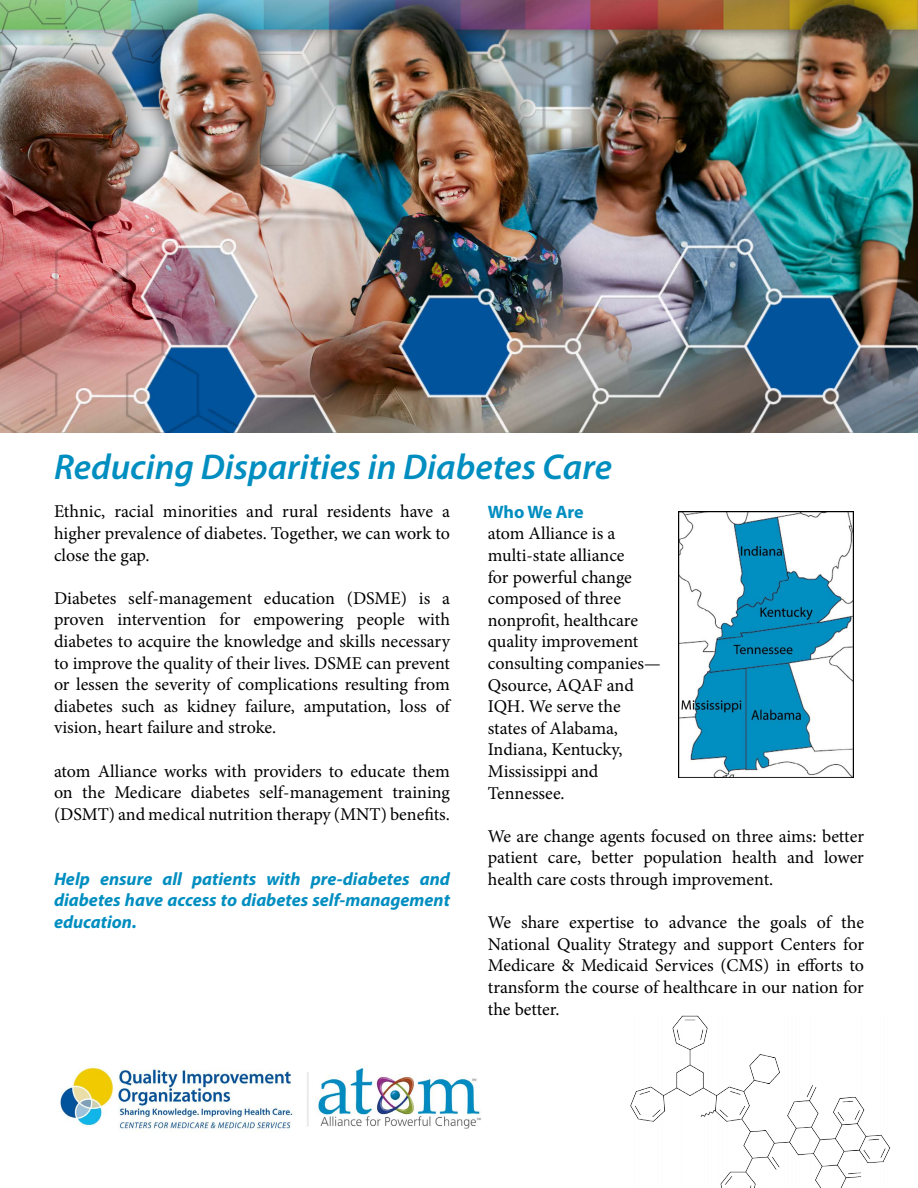
<style>
.page{position:relative;width:918px;height:1188px;background:#fff}
.page>*{position:absolute;margin:0;border:0;box-sizing:border-box;transform-origin:0 0}
.t1{font:italic 600 36px "Myriad Pro";color:#008ec0}
.t2{font:18px/21.6px "Minion Pro";letter-spacing:-.005em;color:#000;text-align:justify}
.t3{font:italic 700 18px/21.6px "Myriad Pro";color:#008ec0;text-align:justify}
.t4{font:700 18px "Myriad Pro";letter-spacing:-.01em;color:#008ec0}
</style>
<div class="page">
<img style="left:0;top:0;width:918px;height:432px">
<img style="left:60px;top:1064px;width:421px;height:69px">
<img style="left:630px;top:1015px;width:260px;height:173px">
<img style="left:679px;top:511px;width:175px;height:267px">
<h1 class="t1" style="left:54px;top:444px;width:559px">Reducing Disparities in Diabetes Care</h1>
<p class="t2" style="left:54px;top:501px;width:398px">Ethnic, racial minorities and rural residents have a higher prevalence of diabetes. Together, we can work to close the gap.</p>
<p class="t2" style="left:54px;top:587px;width:398px">Diabetes self-management education (DSME) is a proven intervention for empowering people with diabetes to acquire the knowledge and skills necessary to improve the quality of their lives. DSME can prevent or lessen the severity of complications resulting from diabetes such as kidney failure, amputation, loss of vision, heart failure and stroke.</p>
<p class="t2" style="left:54px;top:760px;width:398px">atom Alliance works with providers to educate them on the Medicare diabetes self-management training (DSMT) and medical nutrition therapy (MNT) benefits.</p>
<p class="t4" style="left:488px;top:500px;width:98px">Who We Are</p>
<p class="t2" style="left:488px;top:523px;width:174px;text-align:left">atom Alliance is a multi-state alliance<br>for powerful change composed of three nonprofit, healthcare quality improvement consulting companies—<br>Qsource, AQAF and<br>IQH. We serve the states of Alabama,<br>Indiana, Kentucky,<br>Mississippi and<br>Tennessee.</p>
<p class="t2" style="left:488px;top:825px;width:378px">We are change agents focused on three aims: better patient care, better population health and lower health care costs through improvement.</p>
<p class="t2" style="left:488px;top:912px;width:378px">We share expertise to advance the goals of the National Quality Strategy and support Centers for Medicare &amp; Medicaid Services (CMS) in efforts to transform the course of healthcare in our nation for the better.</p>
<p class="t3" style="left:54px;top:867px;width:398px">Help ensure all patients with pre-diabetes and diabetes have access to diabetes self-management education.</p>
</div>
